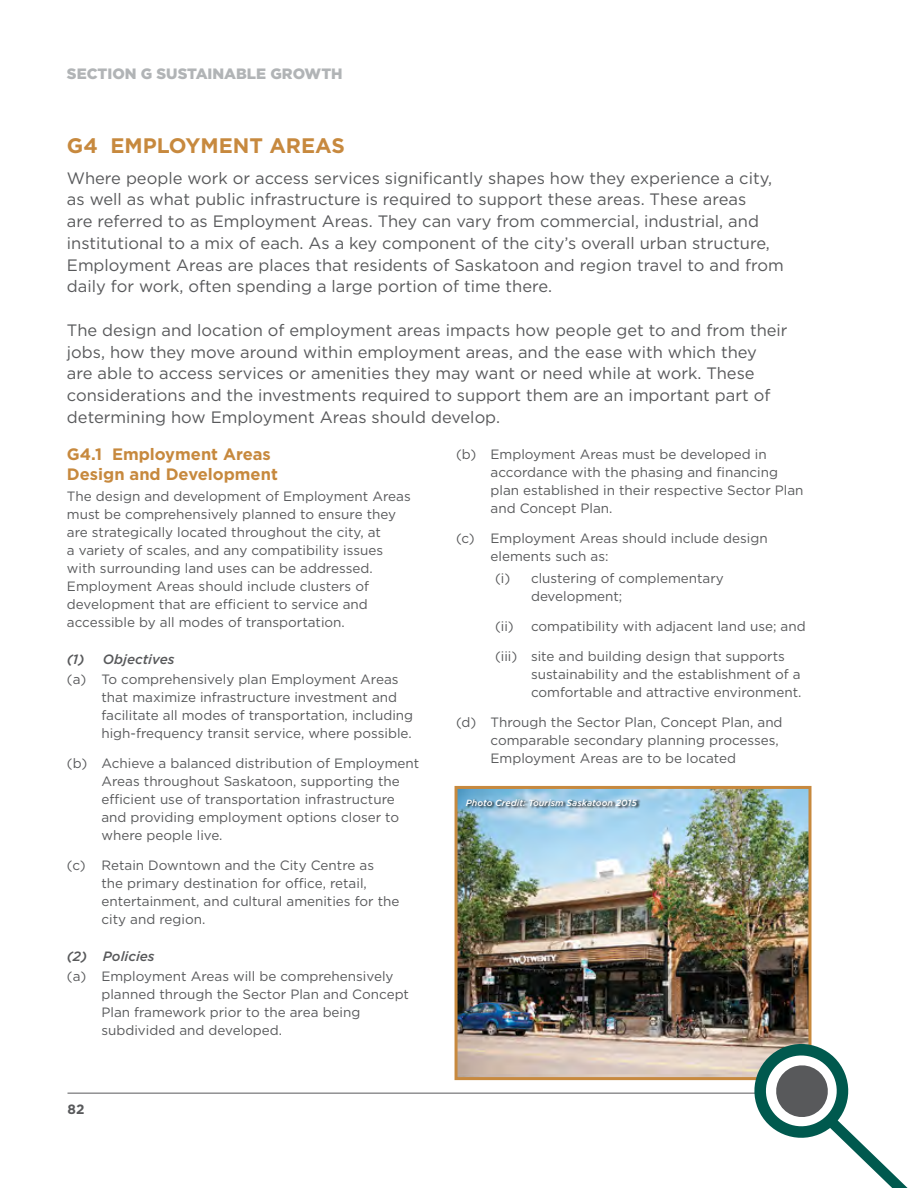
<style>
.page{position:relative;width:918px;height:1188px;background:#fff}
.page>*{position:absolute;margin:0;border:0;box-sizing:border-box;transform-origin:0 0}
.t1{font:700 21px "Gotham";color:#c7893e}
.t2{font:16.5px/21.8px "Gotham";color:#58595b}
.t3{font:700 16.5px/19.5px "Gotham";color:#c7893e}
.t4{font:900 15px "Gotham";color:#b1b4b6}
.t5{font:13.5px/18px "Gotham";color:#58595b}
.t6{font:italic 500 13.5px "Gotham";color:#58595b}
.t7{font:700 13.5px "Gotham";color:#58595b}
.t8{font:italic 500 9px "Gotham";color:#fff}
</style>
<div class="page">
<hr style="left:68px;top:1093px;width:742px;height:1px;background:#58595b">
<img style="left:459px;top:790px;width:349px;height:286px">
<div style="left:455px;top:786px;width:357px;height:294px;border:3px solid #c7893e"></div>
<div style="left:466px;top:799px;width:175px;height:10px;background:#000;opacity:.75"></div>
<svg style="left:755px;top:1038px;width:153px;height:150px"></svg>
<p class="t4" style="left:67px;top:64px;width:277px">SECTION G SUSTAINABLE GROWTH</p>
<h1 class="t1" style="left:67px;top:132px;width:280px">G4 EMPLOYMENT AREAS</h1>
<p class="t2" style="left:67px;top:167px;width:718px">Where people work or access services significantly shapes how they experience a city, as well as what public infrastructure is required to support these areas. These areas<br>are referred to as Employment Areas. They can vary from commercial, industrial, and institutional to a mix of each. As a key component of the city’s overall urban structure, Employment Areas are places that residents of Saskatoon and region travel to and from daily for work, often spending a large portion of time there.</p>
<p class="t2" style="left:67px;top:319px;width:722px">The design and location of employment areas impacts how people get to and from their jobs, how they move around within employment areas, and the ease with which they<br>are able to access services or amenities they may want or need while at work. These considerations and the investments required to support them are an important part of determining how Employment Areas should develop.</p>
<p class="t3" style="left:67px;top:445px;width:212px">G4.1 Employment Areas<br>Design and Development</p>
<p class="t5" style="left:67px;top:487px;width:345px">The design and development of Employment Areas must be comprehensively planned to ensure they are strategically located throughout the city, at<br>a variety of scales, and any compatibility issues with surrounding land uses can be addressed.<br>Employment Areas should include clusters of development that are efficient to service and accessible by all modes of transportation.</p>
<p class="t6" style="left:67px;top:651px;width:109px">(1) Objectives</p>
<p class="t5" style="left:101px;top:670px;width:313px;text-indent:-35px">(a) To comprehensively plan Employment Areas that maximize infrastructure investment and facilitate all modes of transportation, including high-frequency transit service, where possible.</p>
<p class="t5" style="left:101px;top:754px;width:319px;text-indent:-35px">(b) Achieve a balanced distribution of Employment Areas throughout Saskatoon, supporting the efficient use of transportation infrastructure and providing employment options closer to where people live.</p>
<p class="t5" style="left:101px;top:856px;width:300px;text-indent:-35px">(c) Retain Downtown and the City Centre as<br>the primary destination for office, retail, entertainment, and cultural amenities for the city and region.</p>
<p class="t6" style="left:67px;top:948px;width:89px">(2) Policies</p>
<p class="t5" style="left:101px;top:967px;width:309px;text-indent:-35px">(a) Employment Areas will be comprehensively planned through the Sector Plan and Concept Plan framework prior to the area being subdivided and developed.</p>
<p class="t5" style="left:491px;top:445px;width:315px;text-indent:-35px">(b) Employment Areas must be developed in accordance with the phasing and financing plan established in their respective Sector Plan and Concept Plan.</p>
<p class="t5" style="left:491px;top:529px;width:279px;text-indent:-35px">(c) Employment Areas should include design elements such as:</p>
<p class="t5" style="left:531px;top:569px;width:194px;text-indent:-36px">(i) clustering of complementary development;</p>
<p class="t5" style="left:495px;top:617px;width:20px">(ii)</p>
<p class="t5" style="left:531px;top:617px;width:276px">compatibility with adjacent land use; and</p>
<p class="t5" style="left:531px;top:647px;width:272px;text-indent:-36px">(iii) site and building design that supports sustainability and the establishment of a comfortable and attractive environment.</p>
<p class="t5" style="left:491px;top:713px;width:294px;text-indent:-35px">(d) Through the Sector Plan, Concept Plan, and comparable secondary planning processes,<br>Employment Areas are to be located</p>
<p class="t8" style="left:466px;top:797px;width:173px">Photo Credit: Tourism Saskatoon 2015</p>
<p class="t7" style="left:68px;top:1100px;width:18px">82</p>
</div>
